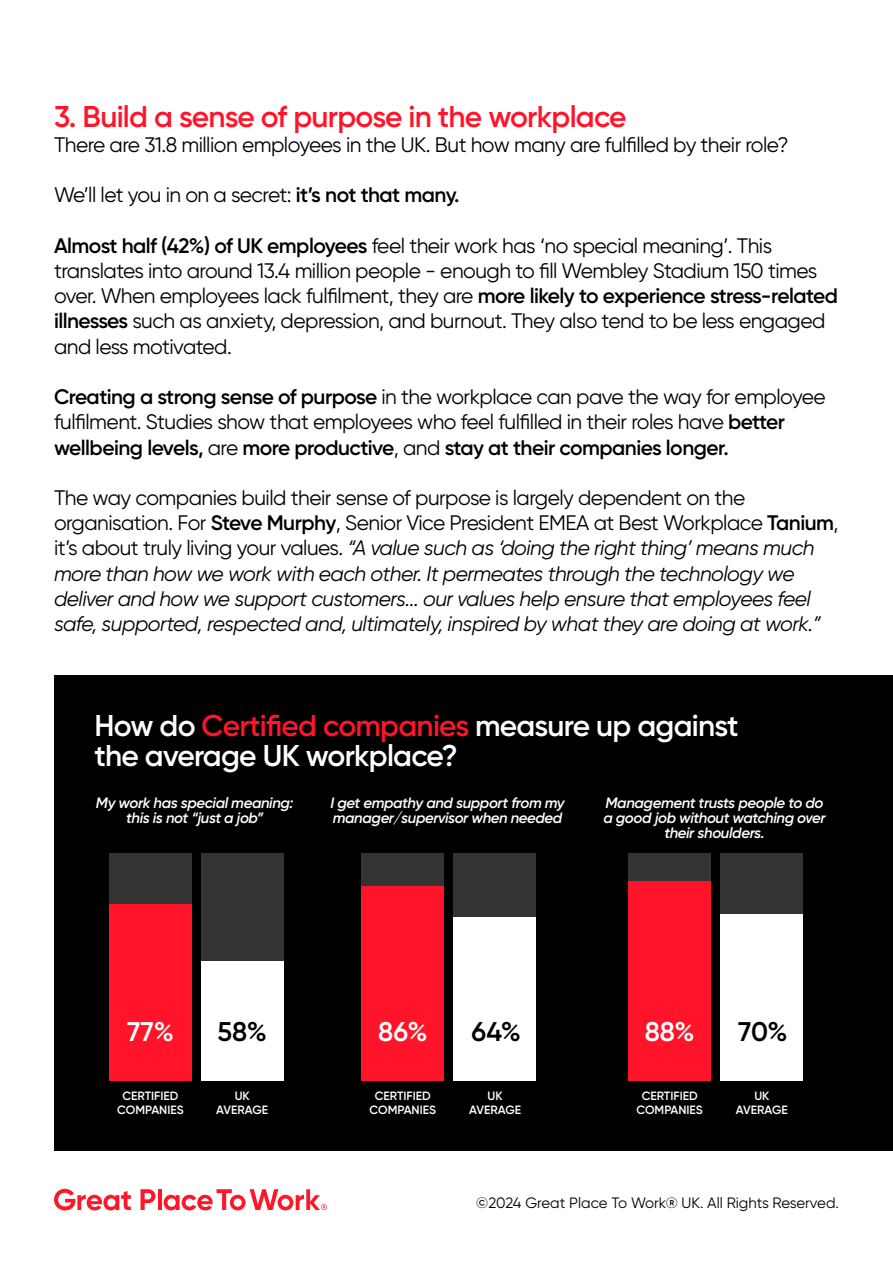
<style>
.page{position:relative;width:893px;height:1263px;background:#fff}
.page>*{position:absolute;margin:0;border:0;box-sizing:border-box;transform-origin:0 0}
.t1{font:600 30px/30px "Gilroy";letter-spacing:-.025em;color:#fff}
.t2{font:600 30px "Gilroy";letter-spacing:-.025em;color:#ff1429}
.t3{font:600 27px "Gilroy";color:#fff}
.t4{font:600 27px "Gilroy";color:#000}
.t5{font:21px/25.2px "Gilroy";letter-spacing:-.025em;color:#000}
.t6{font:italic 21px/25.2px "Gilroy";letter-spacing:-.025em;color:#000}
.t7{font:italic 600 15px/15px "Gilroy";letter-spacing:-.025em;color:#fff;text-align:center}
.t8{font:15px "Gilroy";color:#000}
.t9{font:600 12px/14.4px "Gilroy";color:#fff;text-align:center}
.s1{font-weight:600}
.s2{font-style:normal}
.s3{font-weight:600;font-style:normal}
.s4{color:#ff1429}
</style>
<div class="page">
<svg style="left:54px;top:1189px;width:77px;height:21px"></svg>
<svg style="left:141px;top:1189px;width:14px;height:21px"></svg>
<hr style="left:158px;top:1189px;width:3px;height:21px;background:#ff1729">
<svg style="left:164px;top:1189px;width:163px;height:21px"></svg>
<div style="left:55px;top:675px;width:838px;height:475px;background:#000"></div>
<div style="left:110px;top:853px;width:82px;height:228px;background:#333"></div>
<div style="left:201px;top:853px;width:82px;height:228px;background:#333"></div>
<div style="left:201px;top:961px;width:82px;height:120px;background:#fff"></div>
<div style="left:110px;top:904px;width:82px;height:177px;background:#ff1429"></div>
<div style="left:362px;top:853px;width:82px;height:228px;background:#333"></div>
<div style="left:454px;top:853px;width:82px;height:228px;background:#333"></div>
<div style="left:454px;top:917px;width:82px;height:164px;background:#fff"></div>
<div style="left:362px;top:886px;width:82px;height:195px;background:#ff1429"></div>
<div style="left:629px;top:853px;width:82px;height:228px;background:#333"></div>
<div style="left:720px;top:853px;width:82px;height:228px;background:#333"></div>
<div style="left:720px;top:914px;width:82px;height:167px;background:#fff"></div>
<div style="left:629px;top:881px;width:82px;height:200px;background:#ff1429"></div>
<h1 class="t2" style="left:54px;top:98px;width:574px">3. Build a sense of purpose in the workplace</h1>
<p class="t5" style="left:54px;top:132px;width:736px">There are 31.8 million employees in the UK. But how many are fulfilled by their role?</p>
<p class="t5" style="left:54px;top:182px;width:407px">We’ll let you in on a secret: <span class="s1">it’s not that many.</span></p>
<p class="t5" style="left:54px;top:233px;width:785px"><span class="s1">Almost half (42%) of UK employees</span> feel their work has ‘no special meaning’. This translates into around 13.4 million people - enough to fill Wembley Stadium 150 times over. When employees lack fulfilment, they are <span class="s1">more likely to experience stress-related illnesses</span> such as anxiety, depression, and burnout. They also tend to be less engaged and less motivated.</p>
<p class="t5" style="left:54px;top:384px;width:773px"><span class="s1">Creating a strong sense of purpose</span> in the workplace can pave the way for employee fulfilment. Studies show that employees who feel fulfilled in their roles have <span class="s1">better wellbeing levels,</span> are <span class="s1">more productive</span>, and <span class="s1">stay at their companies longer.</span></p>
<p class="t6" style="left:54px;top:485px;width:786px"><span class="s2">The way companies build their sense of purpose is largely dependent on the organisation. For</span> <span class="s3">Steve Murphy</span><span class="s2">, Senior Vice President EMEA at Best Workplace</span> <span class="s3">Tanium</span><span class="s2">, it’s about truly living your values.</span> “A value such as ‘doing the right thing’ means much more than how we work with each other. It permeates through the technology we deliver and how we support customers... our values help ensure that employees feel safe, supported, respected and, ultimately, inspired by what they are doing at work.”</p>
<h1 class="t1" style="left:94px;top:711px;width:645px">How do <span class="s4">Certified companies</span> measure up against the average UK workplace?</h1>
<p class="t7" style="left:96px;top:795px;width:199px">My work has special meaning: this is not “just a job”</p>
<p class="t7" style="left:331px;top:795px;width:236px;text-align:left">I get empathy and support from my manager/supervisor when needed</p>
<p class="t7" style="left:603px;top:795px;width:224px">Management trusts people to do a good job without watching over their shoulders.</p>
<p class="t3" style="left:127px;top:1015px;width:48px">77%</p>
<p class="t4" style="left:217px;top:1015px;width:51px">58%</p>
<p class="t9" style="left:117px;top:1088px;width:68px">CERTIFIED<br>COMPANIES</p>
<p class="t9" style="left:216px;top:1088px;width:54px">UK<br>AVERAGE</p>
<p class="t3" style="left:378px;top:1015px;width:51px">86%</p>
<p class="t4" style="left:471px;top:1015px;width:51px">64%</p>
<p class="t9" style="left:370px;top:1088px;width:68px">CERTIFIED<br>COMPANIES</p>
<p class="t9" style="left:469px;top:1088px;width:54px">UK<br>AVERAGE</p>
<p class="t3" style="left:645px;top:1015px;width:51px">88%</p>
<p class="t4" style="left:738px;top:1015px;width:51px">70%</p>
<p class="t9" style="left:636px;top:1088px;width:68px">CERTIFIED<br>COMPANIES</p>
<p class="t9" style="left:736px;top:1088px;width:54px">UK<br>AVERAGE</p>
<p class="t8" style="left:476px;top:1193px;width:364px">©2024 Great Place To Work® UK. All Rights Reserved.</p>
</div>
